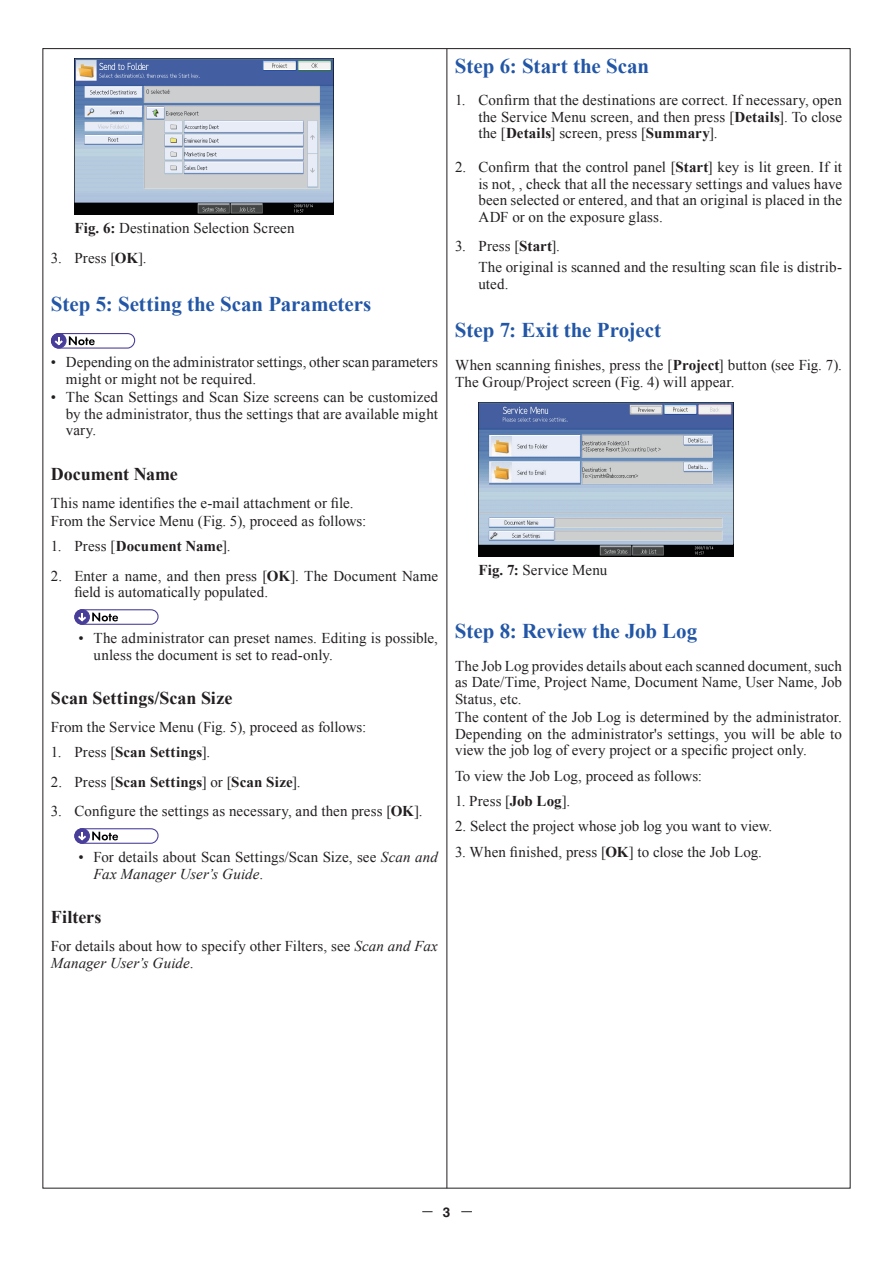
<style>
.page{position:relative;width:893px;height:1263px;background:#fff}
.page>*{position:absolute;margin:0;border:0;box-sizing:border-box;transform-origin:0 0}
.t1{font:700 21px "Times New Roman";color:#2256a6}
.t2{font:700 18px "Times New Roman";color:#231f20}
.t3{font:15px/16.5px "Times New Roman";letter-spacing:.005em;color:#231f20}
.t4{font:700 15px "Times New Roman";letter-spacing:.01em;color:#231f20}
.t5{font:700 13.5px "Helvetica";color:#231f20}
.s1{font-weight:700}
.s2{font-weight:400}
.s3{font-style:italic}
</style>
<div class="page">
<hr style="left:446px;top:49px;width:1px;height:1139px;background:#231f20">
<img style="left:74px;top:58px;width:260px;height:156px">
<div style="left:51px;top:333px;width:84px;height:16px;border:1px solid #483e9a;border-radius:7px"></div>
<div style="left:51px;top:334px;width:15px;height:14px;background:#483e9a;border-radius:50%"></div>
<div style="left:51px;top:333px;width:16px;height:16px;border:1px solid #483e9a;border-radius:50%"></div>
<svg style="left:55px;top:337px;width:8px;height:8px"></svg>
<svg style="left:69px;top:336px;width:26px;height:9px"></svg>
<div style="left:74px;top:609px;width:85px;height:16px;border:1px solid #483e9a;border-radius:7px"></div>
<div style="left:75px;top:610px;width:14px;height:14px;background:#483e9a;border-radius:50%"></div>
<div style="left:74px;top:609px;width:16px;height:16px;border:1px solid #483e9a;border-radius:50%"></div>
<svg style="left:78px;top:613px;width:8px;height:8px"></svg>
<svg style="left:92px;top:613px;width:26px;height:8px"></svg>
<div style="left:74px;top:828px;width:85px;height:16px;border:1px solid #483e9a;border-radius:7px"></div>
<div style="left:75px;top:829px;width:14px;height:14px;background:#483e9a;border-radius:50%"></div>
<div style="left:74px;top:828px;width:16px;height:16px;border:1px solid #483e9a;border-radius:50%"></div>
<svg style="left:78px;top:832px;width:8px;height:8px"></svg>
<svg style="left:92px;top:832px;width:26px;height:8px"></svg>
<img style="left:478px;top:403px;width:255px;height:153px">
<p class="t3" style="left:74px;top:221px;width:222px"><span class="s1">Fig. 6:</span> Destination Selection Screen</p>
<p class="t3" style="left:51px;top:251px;width:97px">3. Press [<span class="s1">OK</span>].</p>
<h1 class="t1" style="left:51px;top:297px;width:322px">Step 5: Setting the Scan Parameters</h1>
<p class="t3" style="left:66px;top:355px;width:373px;text-indent:-15px">ï Depending on the administrator settings, other scan parameters might or might not be required.</p>
<p class="t3" style="left:66px;top:390px;width:374px;text-align:justify;text-indent:-15px">ï The Scan Settings and Scan Size screens can be customized by the administrator, thus the settings that are available might vary.</p>
<p class="t2" style="left:51px;top:468px;width:128px">Document Name</p>
<p class="t3" style="left:51px;top:495px;width:317px;line-height:18.6px">This name identifies the e-mail attachment or file.<br>From the Service Menu (Fig. 5), proceed as follows:</p>
<p class="t4" style="left:51px;top:541px;width:181px"><span class="s2">1. Press [</span>Document Name<span class="s2">].</span></p>
<p class="t3" style="left:74px;top:569px;width:365px;text-indent:-23px">2. Enter a name, and then press [<span class="s1">OK</span>]. The Document Name field is automatically populated.</p>
<p class="t3" style="left:94px;top:631px;width:346px;text-indent:-15px">ï The administrator can preset names. Editing is possible, unless the document is set to read-only.</p>
<p class="t2" style="left:51px;top:692px;width:183px">Scan Settings/Scan Size</p>
<p class="t3" style="left:51px;top:720px;width:317px">From the Service Menu (Fig. 5), proceed as follows:</p>
<p class="t4" style="left:51px;top:747px;width:161px"><span class="s2">1. Press [</span>Scan Settings<span class="s2">].</span></p>
<p class="t4" style="left:51px;top:777px;width:251px"><span class="s2">2. Press [</span>Scan Settings<span class="s2">] or [</span>Scan Size<span class="s2">].</span></p>
<p class="t3" style="left:51px;top:805px;width:373px">3. Configure the settings as necessary, and then press [<span class="s1">OK</span>].</p>
<p class="t3" style="left:94px;top:850px;width:346px;text-indent:-15px">ï For details about Scan Settings/Scan Size, see <span class="s3">Scan and<br>Fax Manager User’s Guide</span>.</p>
<p class="t2" style="left:51px;top:911px;width:52px">Filters</p>
<p class="t3" style="left:51px;top:939px;width:388px">For details about how to specify other Filters, see <span class="s3">Scan and Fax<br>Manager User’s Guide</span>.</p>
<h1 class="t1" style="left:455px;top:59px;width:196px">Step 6: Start the Scan</h1>
<p class="t3" style="left:478px;top:94px;width:365px;text-align:justify;text-indent:-23px">1. Confirm that the destinations are correct. If necessary, open the Service Menu screen, and then press [<span class="s1">Details</span>]. To close the [<span class="s1">Details</span>] screen, press [<span class="s1">Summary</span>].</p>
<p class="t3" style="left:478px;top:160px;width:365px;text-align:justify;text-indent:-23px">2. Confirm that the control panel [<span class="s1">Start</span>] key is lit green. If it is not, , check that all the necessary settings and values have been selected or entered, and that an original is placed in the ADF or on the exposure glass.</p>
<p class="t3" style="left:478px;top:237px;width:365px;line-height:20.9px;text-indent:-23px">3. Press [<span class="s1">Start</span>].<br>The original is scanned and the resulting scan file is distrib-</p>
<p class="t3" style="left:478px;top:277px;width:32px">uted.</p>
<h1 class="t1" style="left:455px;top:323px;width:208px">Step 7: Exit the Project</h1>
<p class="t3" style="left:455px;top:358px;width:388px">When scanning finishes, press the [<span class="s1">Project</span>] button (see Fig. 7).<br>The Group/Project screen (Fig. 4) will appear.</p>
<p class="t3" style="left:478px;top:563px;width:130px"><span class="s1">Fig. 7:</span> Service Menu</p>
<h1 class="t1" style="left:455px;top:624px;width:244px">Step 8: Review the Job Log</h1>
<p class="t3" style="left:455px;top:659px;width:388px;text-align:justify">The Job Log provides details about each scanned document, such as Date/Time, Project Name, Document Name, User Name, Job Status, etc.</p>
<p class="t3" style="left:455px;top:711px;width:388px;text-align:justify">The content of the Job Log is determined by the administrator.<br>Depending on the administrator's settings, you will be able to view the job log of every project or a specific project only.</p>
<p class="t3" style="left:455px;top:769px;width:249px">To view the Job Log, proceed as follows:</p>
<p class="t3" style="left:455px;top:794px;width:117px">1. Press [<span class="s1">Job Log</span>].</p>
<p class="t3" style="left:455px;top:819px;width:319px">2. Select the project whose job log you want to view.</p>
<p class="t3" style="left:455px;top:845px;width:308px">3. When finished, press [<span class="s1">OK</span>] to close the Job Log.</p>
<p class="t5" style="left:443px;top:1204px;width:9px">3</p>
</div>
